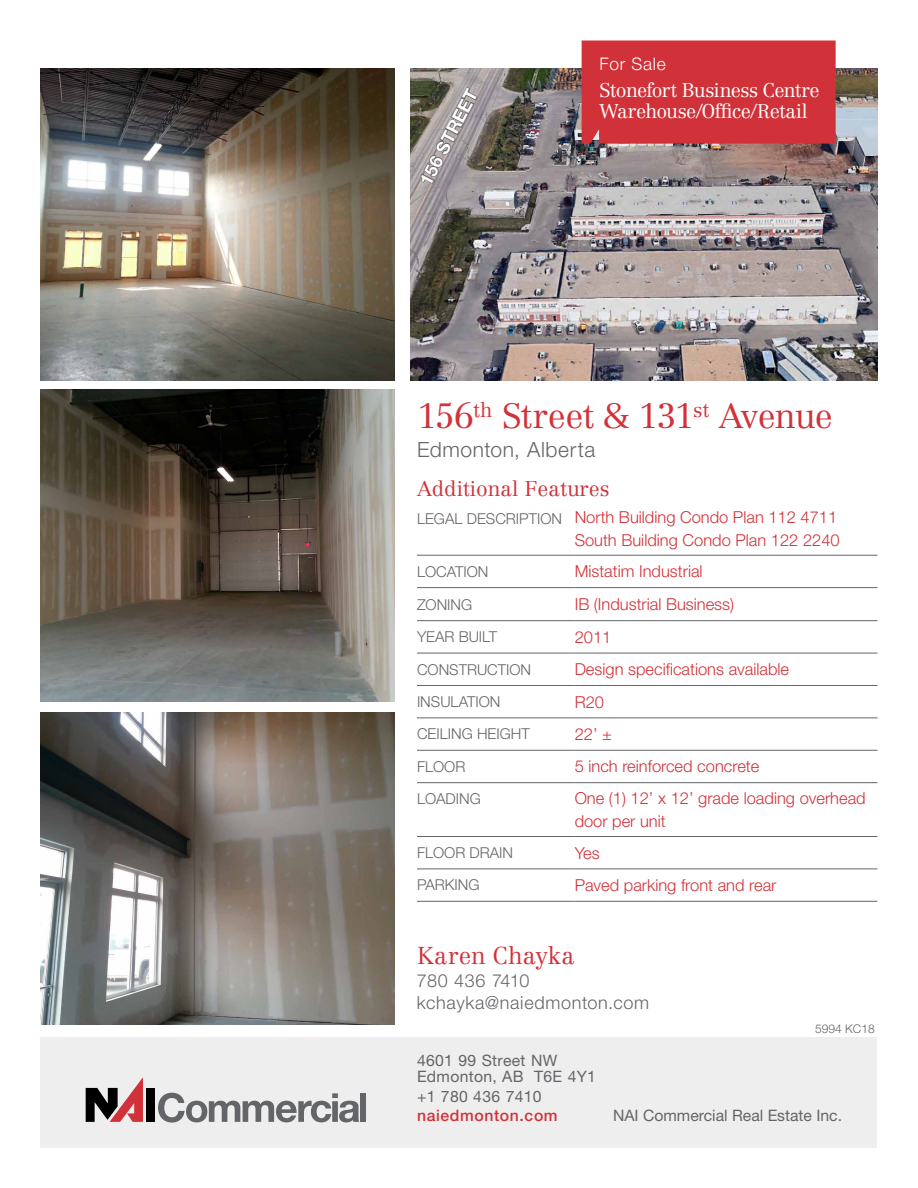
<style>
.page{position:relative;width:918px;height:1188px;background:#fff}
.page>*{position:absolute;margin:0;border:0;box-sizing:border-box;transform-origin:0 0}
.t1{font:300 34.5px "Centennial LT Std";letter-spacing:-.03em;color:#d13239}
.t2{font:300 24px "Centennial LT Std";letter-spacing:.005em;color:#d13239}
.t3{font:300 21px "Centennial LT Std";color:#d13239}
.t4{font:300 21px "Helvetica Neue LT Std";letter-spacing:.03em;color:#646569}
.t5{font:300 19.5px/21.6px "Centennial LT Std";letter-spacing:-.025em;color:#fff}
.t6{font:300 18px/22.5px "Helvetica Neue LT Std";letter-spacing:.04em;color:#646569}
.t7{font:700 18px "Helvetica Neue LT Std";color:#fff}
.t8{font:300 17.4px "Helvetica Neue LT Std";letter-spacing:.04em;color:#fff}
.t9{font:300 16.5px/22.5px "Helvetica Neue LT Std";color:#d13239;text-align:right}
.t10{font:15.75px/16.5px "Helvetica Neue LT Std";letter-spacing:.02em;color:#646569}
.t11{font:15.75px "Helvetica Neue LT Std";color:#646569}
.t12{font:500 15.75px "Helvetica Neue LT Std";letter-spacing:.04em;color:#d13239}
.t13{font:300 15px "Helvetica Neue LT Std";color:#646569}
.t14{font:300 12px "Helvetica Neue LT Std";color:#646569}
.s1{font-size:15px;color:#646569}
</style>
<div class="page">
<div style="left:40px;top:1037px;width:838px;height:111px;background:#eee"></div>
<div style="left:146px;top:1088px;width:9px;height:34px;background:#000"></div>
<svg style="left:86px;top:1078px;width:57px;height:44px"></svg>
<svg style="left:158px;top:1093px;width:201px;height:30px"></svg>
<div style="left:361px;top:1093px;width:5px;height:29px;background:#646569"></div>
<img style="left:410px;top:68px;width:468px;height:312px">
<img style="left:40px;top:68px;width:354px;height:312px">
<img style="left:41px;top:390px;width:353px;height:312px">
<img style="left:40px;top:712px;width:354px;height:313px">
<hr style="left:417px;top:555px;width:158px;height:1px;background:#646569">
<hr style="left:575px;top:555px;width:303px;height:1px;background:#646569">
<hr style="left:417px;top:587px;width:158px;height:1px;background:#646569">
<hr style="left:575px;top:587px;width:303px;height:1px;background:#646569">
<hr style="left:417px;top:620px;width:158px;height:1px;background:#646569">
<hr style="left:575px;top:620px;width:303px;height:1px;background:#646569">
<hr style="left:417px;top:653px;width:158px;height:1px;background:#646569">
<hr style="left:575px;top:653px;width:303px;height:1px;background:#646569">
<hr style="left:417px;top:685px;width:158px;height:1px;background:#646569">
<hr style="left:575px;top:685px;width:303px;height:1px;background:#646569">
<hr style="left:417px;top:718px;width:158px;height:1px;background:#646569">
<hr style="left:575px;top:718px;width:303px;height:1px;background:#646569">
<hr style="left:417px;top:750px;width:158px;height:1px;background:#646569">
<hr style="left:575px;top:750px;width:303px;height:1px;background:#646569">
<hr style="left:417px;top:782px;width:158px;height:1px;background:#646569">
<hr style="left:575px;top:782px;width:303px;height:1px;background:#646569">
<hr style="left:417px;top:836px;width:158px;height:1px;background:#646569">
<hr style="left:575px;top:836px;width:303px;height:1px;background:#646569">
<hr style="left:417px;top:869px;width:158px;height:1px;background:#646569">
<hr style="left:575px;top:869px;width:303px;height:1px;background:#646569">
<hr style="left:417px;top:901px;width:158px;height:1px;background:#646569">
<hr style="left:575px;top:901px;width:303px;height:1px;background:#646569">
<div style="left:582px;top:40px;width:254px;height:104px;background:#d13239"></div>
<svg style="left:419px;top:86px;width:60px;height:99px;background:#8f8988"></svg>
<p class="t7" style="left:414px;top:178px;width:107px;rotate:-62deg">156 STREET</p>
<p class="t8" style="left:600px;top:53px;width:68px">For Sale</p>
<p class="t5" style="left:600px;top:79px;width:222px">Stonefort Business Centre<br>Warehouse/Office/Retail</p>
<h1 class="t1" style="left:417px;top:395px;width:417px">156<sup>th</sup> Street &amp; 131<sup>st</sup> Avenue</h1>
<p class="t4" style="left:417px;top:437px;width:180px">Edmonton, Alberta</p>
<p class="t3" style="left:417px;top:476px;width:194px">Additional Features</p>
<p class="t9" style="left:417px;top:506px;width:424px"><span class="s1">LEGAL DESCRIPTION</span> North Building Condo Plan 112 4711<br>South Building Condo Plan 122 2240</p>
<p class="t13" style="left:417px;top:562px;width:73px">LOCATION</p>
<p class="t9" style="left:575px;top:560px;width:129px">Mistatim Industrial</p>
<p class="t13" style="left:417px;top:595px;width:57px">ZONING</p>
<p class="t9" style="left:575px;top:593px;width:161px">IB (Industrial Business)</p>
<p class="t13" style="left:417px;top:628px;width:82px">YEAR BUILT</p>
<p class="t9" style="left:575px;top:625px;width:38px">2011</p>
<p class="t13" style="left:417px;top:660px;width:116px">CONSTRUCTION</p>
<p class="t9" style="left:575px;top:658px;width:216px">Design specifications available</p>
<p class="t13" style="left:417px;top:693px;width:85px">INSULATION</p>
<p class="t9" style="left:575px;top:690px;width:31px">R20</p>
<p class="t13" style="left:417px;top:725px;width:114px">CEILING HEIGHT</p>
<p class="t9" style="left:575px;top:723px;width:39px">22’ ±</p>
<p class="t13" style="left:417px;top:757px;width:50px">FLOOR</p>
<p class="t9" style="left:575px;top:755px;width:186px">5 inch reinforced concrete</p>
<p class="t13" style="left:417px;top:790px;width:65px">LOADING</p>
<p class="t9" style="left:575px;top:787px;width:293px;text-align:left">One (1) 12’ x 12’ grade loading overhead door per unit</p>
<p class="t13" style="left:417px;top:844px;width:98px">FLOOR DRAIN</p>
<p class="t9" style="left:575px;top:841px;width:27px">Yes</p>
<p class="t13" style="left:417px;top:876px;width:64px">PARKING</p>
<p class="t9" style="left:575px;top:874px;width:203px">Paved parking front and rear</p>
<h2 class="t2" style="left:417px;top:941px;width:159px">Karen Chayka</h2>
<p class="t6" style="left:417px;top:969px;width:234px">780 436 7410 kchayka@naiedmonton.com</p>
<p class="t14" style="left:815px;top:1022px;width:61px">5994 KC18</p>
<p class="t10" style="left:417px;top:1052px;width:181px">4601 99 Street NW<br>Edmonton, AB T6E 4Y1</p>
<p class="t10" style="left:417px;top:1088px;width:126px">+1 780 436 7410</p>
<p class="t12" style="left:417px;top:1107px;width:142px">naiedmonton.com</p>
<p class="t11" style="left:613px;top:1106px;width:230px">NAI Commercial Real Estate Inc.</p>
</div>
